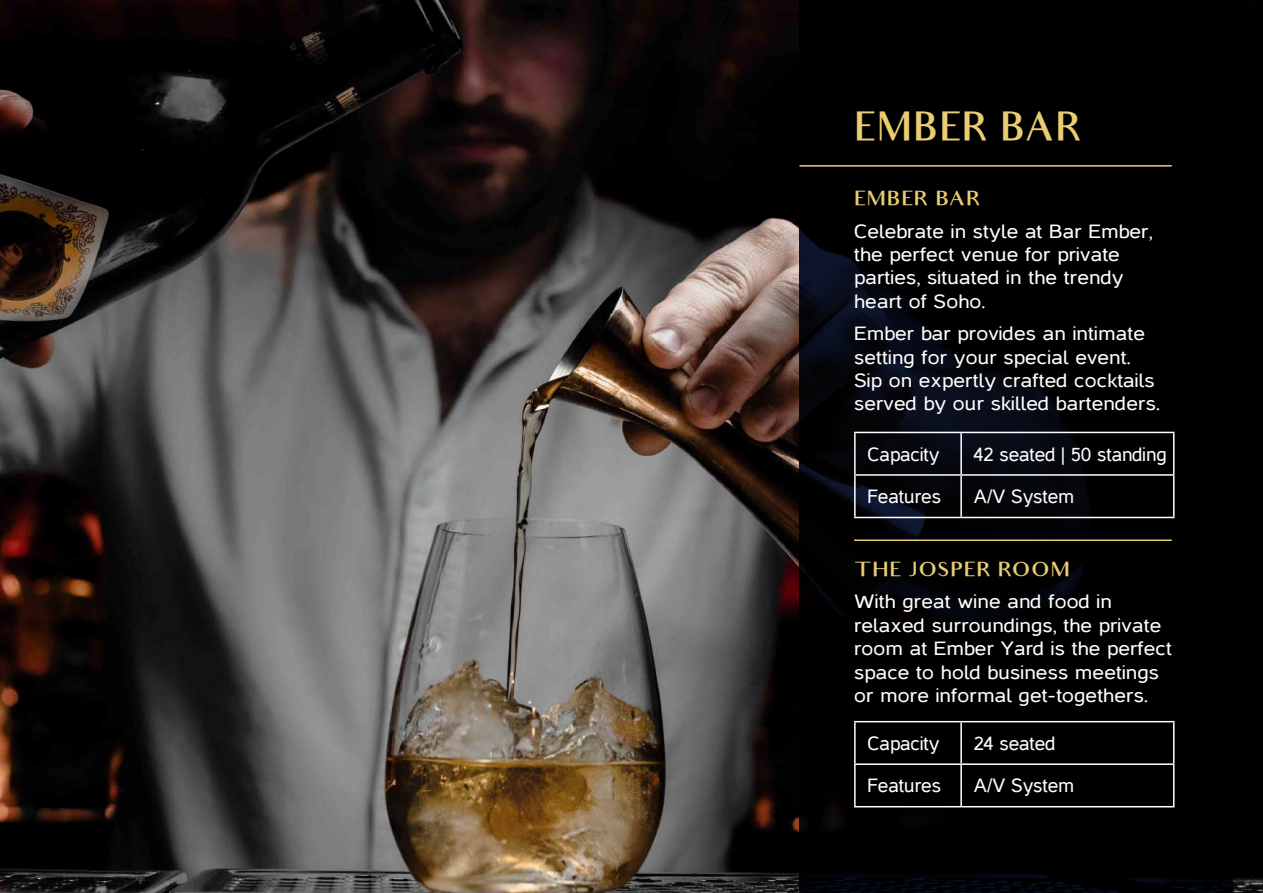
<style>
.page{position:relative;width:1263px;height:893px;background:#fff}
.page>*{position:absolute;margin:0;border:0;box-sizing:border-box;transform-origin:0 0}
.t1{font:500 39px "Audrey";color:#eacd72}
.t2{font:19.5px/23.4px "Casper";letter-spacing:.01em;color:#fff;scale:1.09 1}
.t3{font:19.5px "Casper";letter-spacing:.01em;color:#fff}
.t4{font:500 19.5px "Audrey";letter-spacing:.01em;color:#eacd72;scale:1.09 1}
</style>
<div class="page">
<img style="left:0;top:0;width:1263px;height:893px">
<svg style="left:799px;top:0;width:434px;height:893px;background:#010103"></svg>
<hr style="left:799px;top:165px;width:373px;height:2px;background:#eacd72">
<hr style="left:854px;top:539px;width:318px;height:2px;background:#eacd72">
<hr style="left:854px;top:432px;width:107px;height:1px;background:#fff">
<hr style="left:854px;top:433px;width:2px;height:41px;background:#fff">
<hr style="left:961px;top:432px;width:213px;height:1px;background:#fff">
<hr style="left:960px;top:433px;width:2px;height:41px;background:#fff">
<hr style="left:1173px;top:433px;width:1px;height:41px;background:#fff">
<hr style="left:854px;top:474px;width:107px;height:2px;background:#fff">
<hr style="left:854px;top:476px;width:2px;height:41px;background:#fff">
<hr style="left:961px;top:474px;width:213px;height:2px;background:#fff">
<hr style="left:960px;top:476px;width:2px;height:41px;background:#fff">
<hr style="left:1173px;top:476px;width:1px;height:41px;background:#fff">
<hr style="left:854px;top:517px;width:107px;height:1px;background:#fff">
<hr style="left:961px;top:517px;width:213px;height:1px;background:#fff">
<hr style="left:854px;top:721px;width:107px;height:1px;background:#fff">
<hr style="left:854px;top:722px;width:2px;height:41px;background:#fff">
<hr style="left:961px;top:721px;width:213px;height:1px;background:#fff">
<hr style="left:960px;top:722px;width:2px;height:41px;background:#fff">
<hr style="left:1173px;top:722px;width:1px;height:41px;background:#fff">
<hr style="left:854px;top:763px;width:107px;height:2px;background:#fff">
<hr style="left:854px;top:765px;width:2px;height:41px;background:#fff">
<hr style="left:961px;top:763px;width:213px;height:2px;background:#fff">
<hr style="left:960px;top:765px;width:2px;height:41px;background:#fff">
<hr style="left:1173px;top:765px;width:1px;height:41px;background:#fff">
<hr style="left:854px;top:806px;width:107px;height:1px;background:#fff">
<hr style="left:961px;top:806px;width:213px;height:1px;background:#fff">
<h1 class="t1" style="left:854px;top:105px;width:231px">EMBER BAR</h1>
<p class="t4" style="left:854px;top:188px;width:118px">EMBER BAR</p>
<p class="t2" style="left:854px;top:219px;width:275px">Celebrate in style at Bar Ember, the perfect venue for private parties, situated in the trendy heart of Soho.</p>
<p class="t2" style="left:854px;top:322px;width:282px">Ember bar provides an intimate setting for your special event.<br>Sip on expertly crafted cocktails served by our skilled bartenders.</p>
<p class="t3" style="left:868px;top:443px;width:73px">Capacity</p>
<p class="t3" style="left:974px;top:443px;width:194px">42 seated | 50 standing</p>
<p class="t3" style="left:868px;top:486px;width:75px">Features</p>
<p class="t3" style="left:974px;top:486px;width:102px">A/V System</p>
<p class="t4" style="left:854px;top:559px;width:200px">THE JOSPER ROOM</p>
<p class="t2" style="left:854px;top:590px;width:293px">With great wine and food in relaxed surroundings, the private room at Ember Yard is the perfect space to hold business meetings or more informal get-togethers.</p>
<p class="t3" style="left:868px;top:732px;width:73px">Capacity</p>
<p class="t3" style="left:974px;top:732px;width:83px">24 seated</p>
<p class="t3" style="left:868px;top:775px;width:75px">Features</p>
<p class="t3" style="left:974px;top:775px;width:102px">A/V System</p>
</div>
